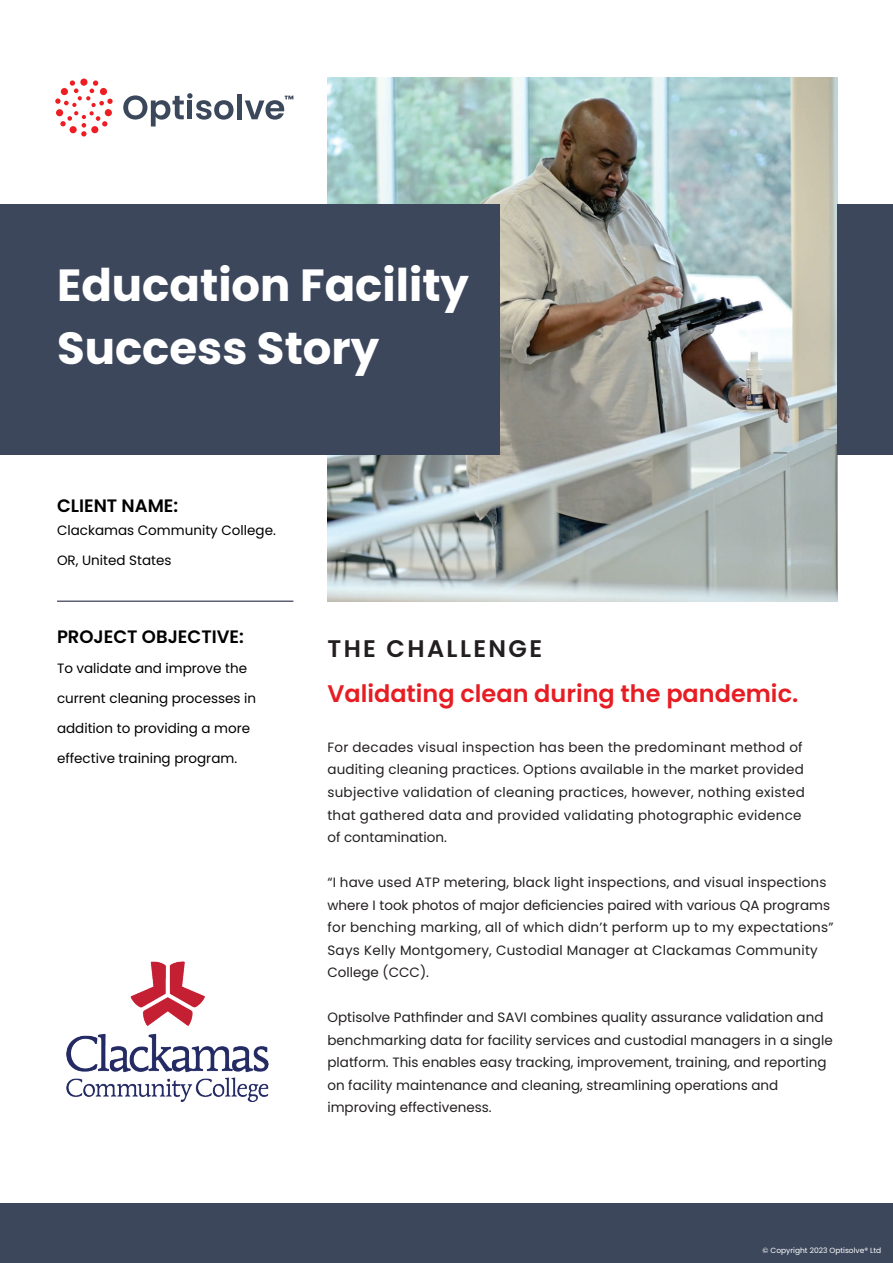
<style>
.page{position:relative;width:893px;height:1263px;background:#fff}
.page>*{position:absolute;margin:0;border:0;box-sizing:border-box;transform-origin:0 0}
.t1{font:700 45px/63px "Poppins";color:#fff}
.t2{font:600 24px "Poppins";color:#e61e24}
.t3{font:600 24px "Poppins";letter-spacing:.1em;color:#231f20}
.t4{font:600 18px "Poppins";color:#000}
.t5{font:13.5px/22.5px "Poppins";letter-spacing:.01em;color:#231f20}
.t6{font:13.5px "Poppins";color:#000}
.t7{font:7.5px "Poppins";color:#fff}
</style>
<div class="page">
<img style="left:327px;top:78px;width:511px;height:524px">
<div style="left:0;top:204px;width:499px;height:251px;background:#3c475c"></div>
<div style="left:838px;top:204px;width:55px;height:251px;background:#3c475c"></div>
<div style="left:0;top:1203px;width:893px;height:60px;background:#3c475c"></div>
<hr style="left:57px;top:600px;width:236px;height:2px;background:#5b6073">
<div style="left:237px;top:94px;width:5px;height:25px;background:#3b475b"></div>
<svg style="left:245px;top:96px;width:48px;height:24px"></svg>
<svg style="left:123px;top:93px;width:111px;height:33px"></svg>
<div style="left:80px;top:79px;width:7px;height:7px;background:#ee1d23;border-radius:50%"></div>
<svg style="left:55px;top:80px;width:58px;height:56px"></svg>
<img style="left:67px;top:961px;width:202px;height:140px">
<h1 class="t1" style="left:57px;top:254px;width:414px">Education Facility<br>Success Story</h1>
<h3 class="t4" style="left:57px;top:495px;width:123px">CLIENT NAME:</h3>
<p class="t6" style="left:57px;top:522px;width:220px">Clackamas Community College.</p>
<p class="t6" style="left:57px;top:552px;width:116px">OR, United States</p>
<h3 class="t4" style="left:57px;top:626px;width:188px">PROJECT OBJECTIVE:</h3>
<p class="t6" style="left:57px;top:661px;width:192px">To validate and improve the</p>
<p class="t6" style="left:57px;top:691px;width:201px">current cleaning processes in</p>
<p class="t6" style="left:57px;top:721px;width:195px">addition to providing a more</p>
<p class="t6" style="left:57px;top:751px;width:182px">effective training program.</p>
<h2 class="t3" style="left:327px;top:634px;width:216px">THE CHALLENGE</h2>
<h2 class="t2" style="left:327px;top:679px;width:472px">Validating clean during the pandemic.</h2>
<p class="t5" style="left:327px;top:736px;width:479px">For decades visual inspection has been the predominant method of auditing cleaning practices. Options available in the market provided subjective validation of cleaning practices, however, nothing existed that gathered data and provided validating photographic evidence of contamination.</p>
<p class="t5" style="left:327px;top:871px;width:508px">“I have used ATP metering, black light inspections, and visual inspections where I took photos of major deficiencies paired with various QA programs for benching marking, all of which didn’t perform up to my expectations” Says Kelly Montgomery, Custodial Manager at Clackamas Community College (CCC).</p>
<p class="t5" style="left:327px;top:1006px;width:507px">Optisolve Pathfinder and SAVI combines quality assurance validation and benchmarking data for facility services and custodial managers in a single platform. This enables easy tracking, improvement, training, and reporting on facility maintenance and cleaning, streamlining operations and improving effectiveness.</p>
<p class="t7" style="left:763px;top:1246px;width:120px">© Copyright 2023 Optisolve® Ltd</p>
</div>
